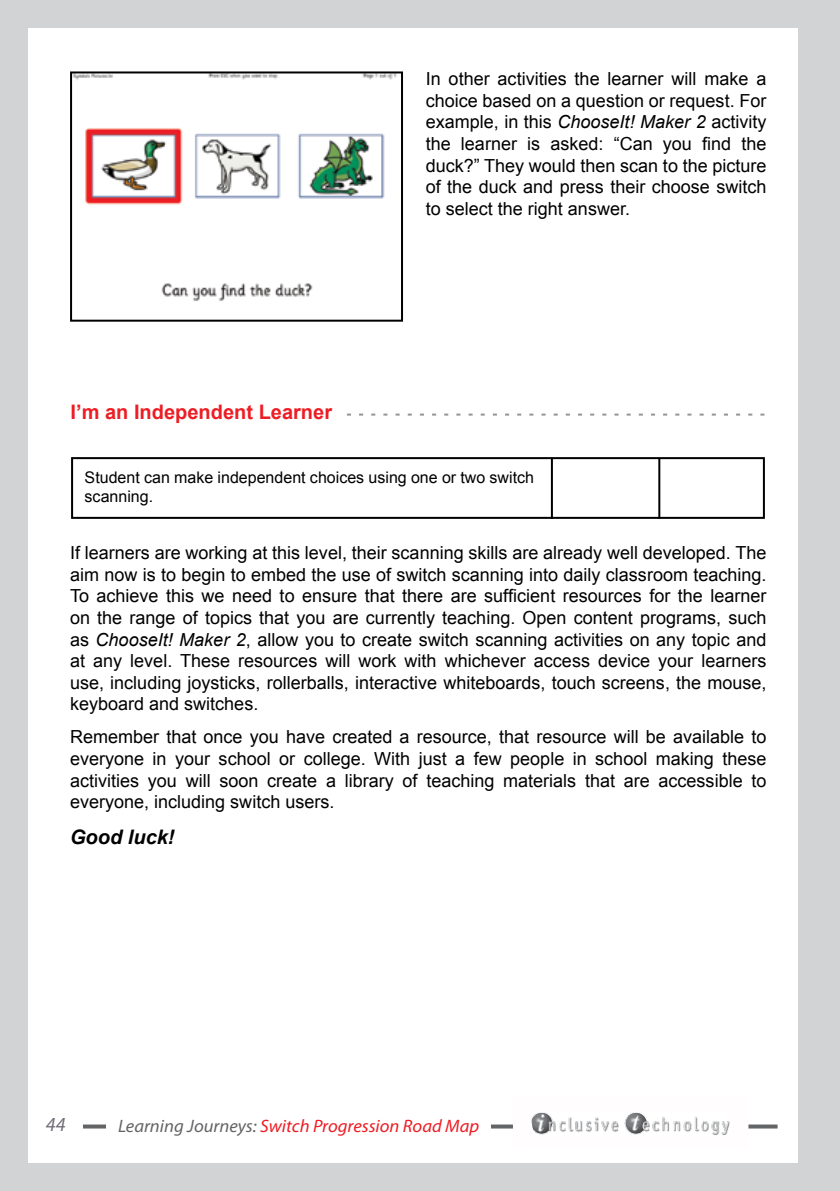
<style>
.page{position:relative;width:840px;height:1191px;background:#fff}
.page>*{position:absolute;margin:0;border:0;box-sizing:border-box;transform-origin:0 0}
.t1{font:700 20px "Arial";color:#ed1d24}
.t2{font:italic 700 20px "Arial";color:#000}
.t3{font:italic 20px "Myriad Pro";color:#746d7a}
.t4{font:18px/21.6px "Arial";color:#000;text-align:justify}
.t5{font:italic 18px "Myriad Pro";color:#ed1d24}
.t6{font:16px/19.2px "Arial";color:#000}
.s1{font-style:italic}
.s2{color:#636466}
</style>
<div class="page">
<div style="left:0;top:0;width:839px;height:1191px;background:#d1d3d4"></div>
<div style="left:28px;top:28px;width:769px;height:1134px;background:#fff"></div>
<svg style="left:83px;top:1124px;width:23px;height:4px"></svg>
<img style="left:531px;top:1112px;width:199px;height:23px">
<svg style="left:491px;top:1124px;width:21px;height:4px"></svg>
<svg style="left:748px;top:1124px;width:29px;height:4px"></svg>
<img style="left:73px;top:74px;width:324px;height:227px">
<div style="left:70px;top:71px;width:333px;height:251px;border:2px solid #000"></div>
<svg style="left:347px;top:413px;width:417px;height:2px"></svg>
<div style="left:71px;top:457px;width:693px;height:62px;border:2px solid #000"></div>
<hr style="left:550px;top:458px;width:2px;height:61px;background:#000">
<hr style="left:658px;top:458px;width:2px;height:61px;background:#000">
<p class="t1" style="left:71px;top:399px;width:263px">I’m an Independent Learner</p>
<p class="t4" style="left:425px;top:68px;width:342px">In other activities the learner will make a choice based on a question or request. For example, in this <span class="s1">ChooseIt! Maker 2</span> activity the learner is asked: “Can you find the duck?” They would then scan to the picture of the duck and press their choose switch to select the right answer.</p>
<p class="t6" style="left:85px;top:467px;width:450px">Student can make independent choices using one or two switch scanning.</p>
<p class="t4" style="left:70px;top:542px;width:697px">If learners are working at this level, their scanning skills are already well developed. The aim now is to begin to embed the use of switch scanning into daily classroom teaching.<br>To achieve this we need to ensure that there are sufficient resources for the learner on the range of topics that you are currently teaching. Open content programs, such as <span class="s1">ChooseIt! Maker 2</span>, allow you to create switch scanning activities on any topic and at any level. These resources will work with whichever access device your learners use, including joysticks, rollerballs, interactive whiteboards, touch screens, the mouse, keyboard and switches.</p>
<p class="t4" style="left:70px;top:726px;width:697px">Remember that once you have created a resource, that resource will be available to everyone in your school or college. With just a few people in school making these activities you will soon create a library of teaching materials that are accessible to everyone, including switch users.</p>
<p class="t2" style="left:70px;top:823px;width:106px">Good luck!</p>
<p class="t3" style="left:46px;top:1112px;width:21px">44</p>
<p class="t5" style="left:118px;top:1114px;width:362px"><span class="s2">Learning Journeys:</span> Switch Progression Road Map</p>
</div>
